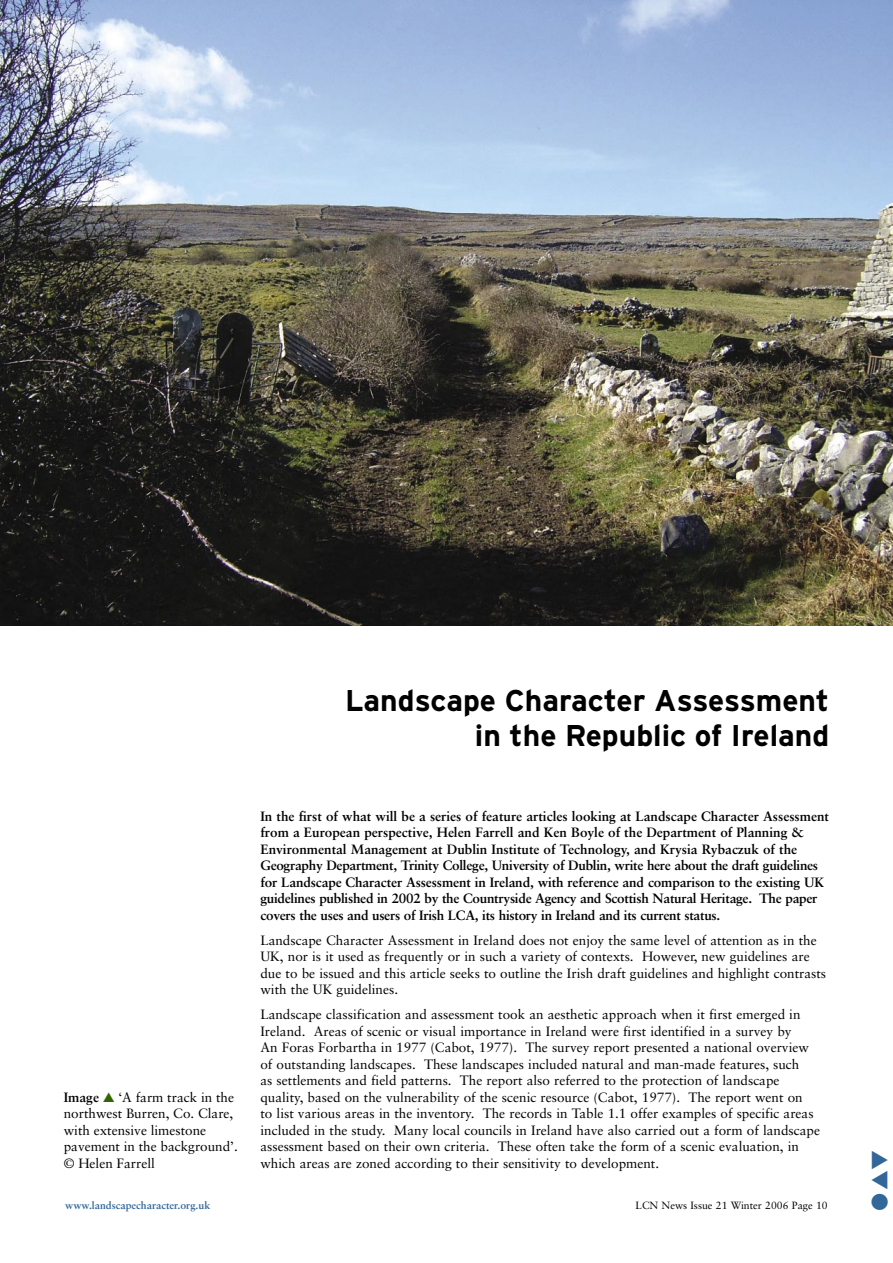
<style>
.page{position:relative;width:893px;height:1263px;background:#fff}
.page>*{position:absolute;margin:0;border:0;box-sizing:border-box;transform-origin:0 0}
.t1{font:700 30px/34.5px "Interstate";color:#000;text-align:right}
.t2{font:13.5px/16.5px "Sabon";color:#000}
.t3{font:700 13.5px/16.5px "Sabon";letter-spacing:-.01em;color:#000}
.t4{font:10.5px "Sabon";color:#000}
.t5{font:700 10.5px "Sabon";color:#369}
.s1{font-weight:700}
.s2{color:#360}
</style>
<div class="page">
<img style="left:0;top:0;width:893px;height:625px">
<p class="t2" style="left:64px;top:1089px;width:176px"><span class="s1">Image</span> <span class="s2">▲</span> ‘A farm track in the northwest Burren, Co. Clare, with extensive limestone pavement in the background’. © Helen Farrell</p>
<h1 class="t1" style="left:345px;top:683px;width:486px">Landscape Character Assessment in the Republic of Ireland</h1>
<p class="t3" style="left:260px;top:807px;width:570px">In the first of what will be a series of feature articles looking at Landscape Character Assessment from a European perspective, Helen Farrell and Ken Boyle of the Department of Planning &amp; Environmental Management at Dublin Institute of Technology, and Krysia Rybaczuk of the Geography Department, Trinity College, University of Dublin, write here about the draft guidelines for Landscape Character Assessment in Ireland, with reference and comparison to the existing UK guidelines published in 2002 by the Countryside Agency and Scottish Natural Heritage. The paper covers the uses and users of Irish LCA, its history in Ireland and its current status.</p>
<p class="t2" style="left:260px;top:931px;width:567px">Landscape Character Assessment in Ireland does not enjoy the same level of attention as in the UK, nor is it used as frequently or in such a variety of contexts. However, new guidelines are due to be issued and this article seeks to outline the Irish draft guidelines and highlight contrasts with the UK guidelines.</p>
<p class="t2" style="left:260px;top:1006px;width:561px">Landscape classification and assessment took an aesthetic approach when it first emerged in Ireland. Areas of scenic or visual importance in Ireland were first identified in a survey by<br>An Foras Forbartha in 1977 (Cabot, 1977). The survey report presented a national overview of outstanding landscapes. These landscapes included natural and man-made features, such<br>as settlements and field patterns. The report also referred to the protection of landscape quality, based on the vulnerability of the scenic resource (Cabot, 1977). The report went on<br>to list various areas in the inventory. The records in Table 1.1 offer examples of specific areas included in the study. Many local councils in Ireland have also carried out a form of landscape assessment based on their own criteria. These often take the form of a scenic evaluation, in which areas are zoned according to their sensitivity to development.</p>
<p class="t5" style="left:65px;top:1198px;width:146px">www.landscapecharacter.org.uk</p>
<p class="t4" style="left:636px;top:1199px;width:194px">LCN News Issue 21 Winter 2006 Page 10</p>
</div>
